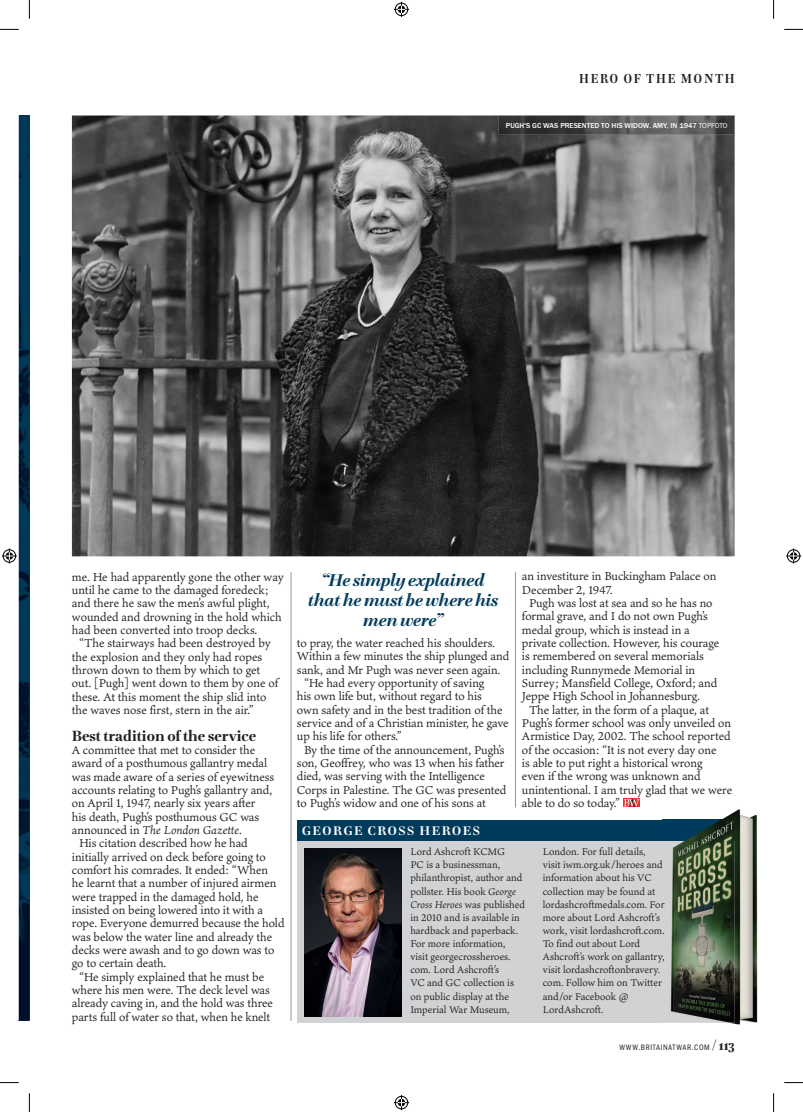
<style>
.page{position:relative;width:803px;height:1112px;background:#fff}
.page>*{position:absolute;margin:0;border:0;box-sizing:border-box;transform-origin:0 0}
.t1{font:italic 700 18.75px/20px "Lavigne Display";color:#003b5c;text-align:center}
.t2{font:700 16.25px "Lavigne Display";color:#231f20}
.t3{font:700 14.38px "Lavigne Display";letter-spacing:.15em;color:#231f20;scale:.87 1}
.t4{font:700 13.75px "Lavigne Display";letter-spacing:.12em;color:#fff}
.t5{font:12.5px "Ten Oldstyle";letter-spacing:-.005em;color:#231f20}
.t6{font:italic 12.5px "Ten Oldstyle";letter-spacing:-.005em;color:#231f20}
.t7{font:10.62px/13.1px "Ten Oldstyle";color:#231f20}
.t8{font:8.12px "Franklin Gothic URW Cond";letter-spacing:.07em;color:#231f20}
.t9{font:500 7.5px "Franklin Gothic URW";color:#fff}
.s1{font-family:"Franklin Gothic URW Boo";font-weight:400}
.s2{font-style:normal}
.s3{font-style:italic}
.s4{font-family:"Lavigne Display";font-weight:700;font-size:15px}
</style>
<div class="page">
<img style="left:19px;top:115px;width:10px;height:905px">
<hr style="left:515px;top:572px;width:1px;height:235px;background:#939598">
<hr style="left:291px;top:572px;width:1px;height:448px;background:#939598">
<div style="left:297px;top:840px;width:437px;height:182px;background:#d1d2d4"></div>
<img style="left:304px;top:848px;width:97px;height:167px">
<div style="left:297px;top:819px;width:437px;height:21px;background:#003b5c"></div>
<img style="left:72px;top:115px;width:662px;height:441px">
<img style="left:499px;top:115px;width:235px;height:20px">
<img style="left:662px;top:809px;width:96px;height:216px">
<img style="left:662px;top:819px;width:72px;height:203px">
<svg style="left:662px;top:899px;width:3px;height:8px"></svg>
<svg style="left:662px;top:925px;width:3px;height:10px"></svg>
<svg style="left:662px;top:952px;width:3px;height:10px"></svg>
<svg style="left:623px;top:798px;width:17px;height:9px"></svg>
<svg style="left:624px;top:798px;width:16px;height:8px"></svg>
<svg style="left:0;top:29px;width:19px;height:1px"></svg>
<svg style="left:784px;top:29px;width:19px;height:1px"></svg>
<svg style="left:0;top:1082px;width:19px;height:1px"></svg>
<svg style="left:784px;top:1082px;width:19px;height:1px"></svg>
<svg style="left:29px;top:0;width:1px;height:19px"></svg>
<svg style="left:29px;top:1093px;width:1px;height:18px"></svg>
<svg style="left:773px;top:0;width:1px;height:19px"></svg>
<svg style="left:773px;top:1093px;width:1px;height:18px"></svg>
<svg style="left:394px;top:2px;width:15px;height:15px"></svg>
<svg style="left:394px;top:1095px;width:15px;height:14px"></svg>
<svg style="left:2px;top:548px;width:15px;height:15px"></svg>
<svg style="left:786px;top:548px;width:15px;height:15px"></svg>
<p class="t3" style="left:579px;top:71px;width:180px">HERO OF THE MONTH</p>
<p class="t9" style="left:506px;top:120px;width:223px">PUGH'S GC WAS PRESENTED TO HIS WIDOW, AMY, IN 1947 <span class="s1">TOPFOTO</span></p>
<p class="t5" style="left:72px;top:567px;width:213px">me. He had apparently gone the other way</p>
<p class="t5" style="left:72px;top:581px;width:198px">until he came to the damaged foredeck;</p>
<p class="t5" style="left:72px;top:594px;width:199px">and there he saw the men’s awful plight,</p>
<p class="t5" style="left:72px;top:607px;width:211px">wounded and drowning in the hold which</p>
<p class="t5" style="left:72px;top:621px;width:187px">had been converted into troop decks.</p>
<p class="t5" style="left:79px;top:634px;width:193px">“The stairways had been destroyed by</p>
<p class="t5" style="left:72px;top:647px;width:192px">the explosion and they only had ropes</p>
<p class="t5" style="left:72px;top:661px;width:190px">thrown down to them by which to get</p>
<p class="t5" style="left:72px;top:674px;width:208px">out. [Pugh] went down to them by one of</p>
<p class="t5" style="left:72px;top:687px;width:196px">these. At this moment the ship slid into</p>
<p class="t5" style="left:72px;top:701px;width:183px">the waves nose first, stern in the air.”</p>
<h2 class="t2" style="left:72px;top:726px;width:186px">Best tradition of the service</h2>
<p class="t5" style="left:72px;top:741px;width:185px">A committee that met to consider the</p>
<p class="t5" style="left:72px;top:754px;width:197px">award of a posthumous gallantry medal</p>
<p class="t5" style="left:72px;top:767px;width:204px">was made aware of a series of eyewitness</p>
<p class="t5" style="left:72px;top:781px;width:202px">accounts relating to Pugh’s gallantry and,</p>
<p class="t5" style="left:72px;top:794px;width:185px">on April 1, 1947, nearly six years after</p>
<p class="t5" style="left:72px;top:807px;width:189px">his death, Pugh’s posthumous GC was</p>
<p class="t6" style="left:72px;top:821px;width:171px"><span class="s2">announced in</span> The London Gazette<span class="s2">.</span></p>
<p class="t5" style="left:79px;top:834px;width:170px">His citation described how he had</p>
<p class="t5" style="left:72px;top:847px;width:195px">initially arrived on deck before going to</p>
<p class="t5" style="left:72px;top:861px;width:198px">comfort his comrades. It ended: “When</p>
<p class="t5" style="left:72px;top:874px;width:206px">he learnt that a number of injured airmen</p>
<p class="t5" style="left:72px;top:887px;width:188px">were trapped in the damaged hold, he</p>
<p class="t5" style="left:72px;top:901px;width:193px">insisted on being lowered into it with a</p>
<p class="t5" style="left:72px;top:914px;width:214px">rope. Everyone demurred because the hold</p>
<p class="t5" style="left:72px;top:927px;width:202px">was below the water line and already the</p>
<p class="t5" style="left:72px;top:941px;width:204px">decks were awash and to go down was to</p>
<p class="t5" style="left:72px;top:954px;width:96px">go to certain death.</p>
<p class="t5" style="left:79px;top:967px;width:187px">“He simply explained that he must be</p>
<p class="t5" style="left:72px;top:981px;width:199px">where his men were. The deck level was</p>
<p class="t5" style="left:72px;top:994px;width:203px">already caving in, and the hold was three</p>
<p class="t5" style="left:72px;top:1007px;width:200px">parts full of water so that, when he knelt</p>
<h1 class="t1" style="left:308px;top:570px;width:191px">“He simply explained that he must be where his men were”</h1>
<p class="t5" style="left:297px;top:634px;width:200px">to pray, the water reached his shoulders.</p>
<p class="t5" style="left:297px;top:647px;width:214px">Within a few minutes the ship plunged and</p>
<p class="t5" style="left:297px;top:661px;width:205px">sank, and Mr Pugh was never seen again.</p>
<p class="t5" style="left:304px;top:674px;width:182px">“He had every opportunity of saving</p>
<p class="t5" style="left:297px;top:687px;width:186px">his own life but, without regard to his</p>
<p class="t5" style="left:297px;top:701px;width:207px">own safety and in the best tradition of the</p>
<p class="t5" style="left:297px;top:714px;width:213px">service and of a Christian minister, he gave</p>
<p class="t5" style="left:297px;top:727px;width:106px">up his life for others.”</p>
<p class="t5" style="left:304px;top:741px;width:202px">By the time of the announcement, Pugh’s</p>
<p class="t5" style="left:297px;top:754px;width:209px">son, Geoffrey, who was 13 when his father</p>
<p class="t5" style="left:297px;top:767px;width:190px">died, was serving with the Intelligence</p>
<p class="t5" style="left:297px;top:781px;width:211px">Corps in Palestine. The GC was presented</p>
<p class="t5" style="left:297px;top:794px;width:190px">to Pugh’s widow and one of his sons at</p>
<p class="t5" style="left:522px;top:567px;width:196px">an investiture in Buckingham Palace on</p>
<p class="t5" style="left:522px;top:581px;width:92px">December 2, 1947.</p>
<p class="t5" style="left:529px;top:594px;width:185px">Pugh was lost at sea and so he has no</p>
<p class="t5" style="left:522px;top:607px;width:188px">formal grave, and I do not own Pugh’s</p>
<p class="t5" style="left:522px;top:621px;width:169px">medal group, which is instead in a</p>
<p class="t5" style="left:522px;top:634px;width:199px">private collection. However, his courage</p>
<p class="t5" style="left:522px;top:647px;width:183px">is remembered on several memorials</p>
<p class="t5" style="left:522px;top:660px;width:175px">including Runnymede Memorial in</p>
<p class="t5" style="left:522px;top:674px;width:197px">Surrey; Mansfield College, Oxford; and</p>
<p class="t5" style="left:522px;top:687px;width:180px">Jeppe High School in Johannesburg.</p>
<p class="t5" style="left:529px;top:700px;width:181px">The latter, in the form of a plaque, at</p>
<p class="t5" style="left:522px;top:714px;width:211px">Pugh’s former school was only unveiled on</p>
<p class="t5" style="left:522px;top:727px;width:210px">Armistice Day, 2002. The school reported</p>
<p class="t5" style="left:522px;top:740px;width:196px">of the occasion: “It is not every day one</p>
<p class="t5" style="left:522px;top:754px;width:182px">is able to put right a historical wrong</p>
<p class="t5" style="left:522px;top:767px;width:180px">even if the wrong was unknown and</p>
<p class="t5" style="left:522px;top:780px;width:212px">unintentional. I am truly glad that we were</p>
<p class="t5" style="left:522px;top:794px;width:100px">able to do so today.”</p>
<p class="t4" style="left:302px;top:823px;width:179px">GEORGE CROSS HEROES</p>
<p class="t7" style="left:410px;top:844px;width:116px">Lord Ashcroft KCMG<br>PC is a businessman, philanthropist, author and pollster. His book <span class="s3">George<br>Cross Heroes</span> was published in 2010 and is available in hardback and paperback.<br>For more information, visit georgecrossheroes. com. Lord Ashcroft’s<br>VC and GC collection is on public display at the<br>Imperial War Museum,</p>
<p class="t7" style="left:543px;top:844px;width:123px">London. For full details, visit iwm.org.uk/heroes and information about his VC collection may be found at lordashcroftmedals.com. For more about Lord Ashcroft’s work, visit lordashcroft.com.<br>To find out about Lord<br>Ashcroft’s work on gallantry, visit lordashcroftonbravery. com. Follow him on Twitter and/or Facebook @<br>LordAshcroft.</p>
<p class="t8" style="left:619px;top:1041px;width:117px">WWW.BRITAINATWAR.COM <span class="s4">/ 113</span></p>
</div>
